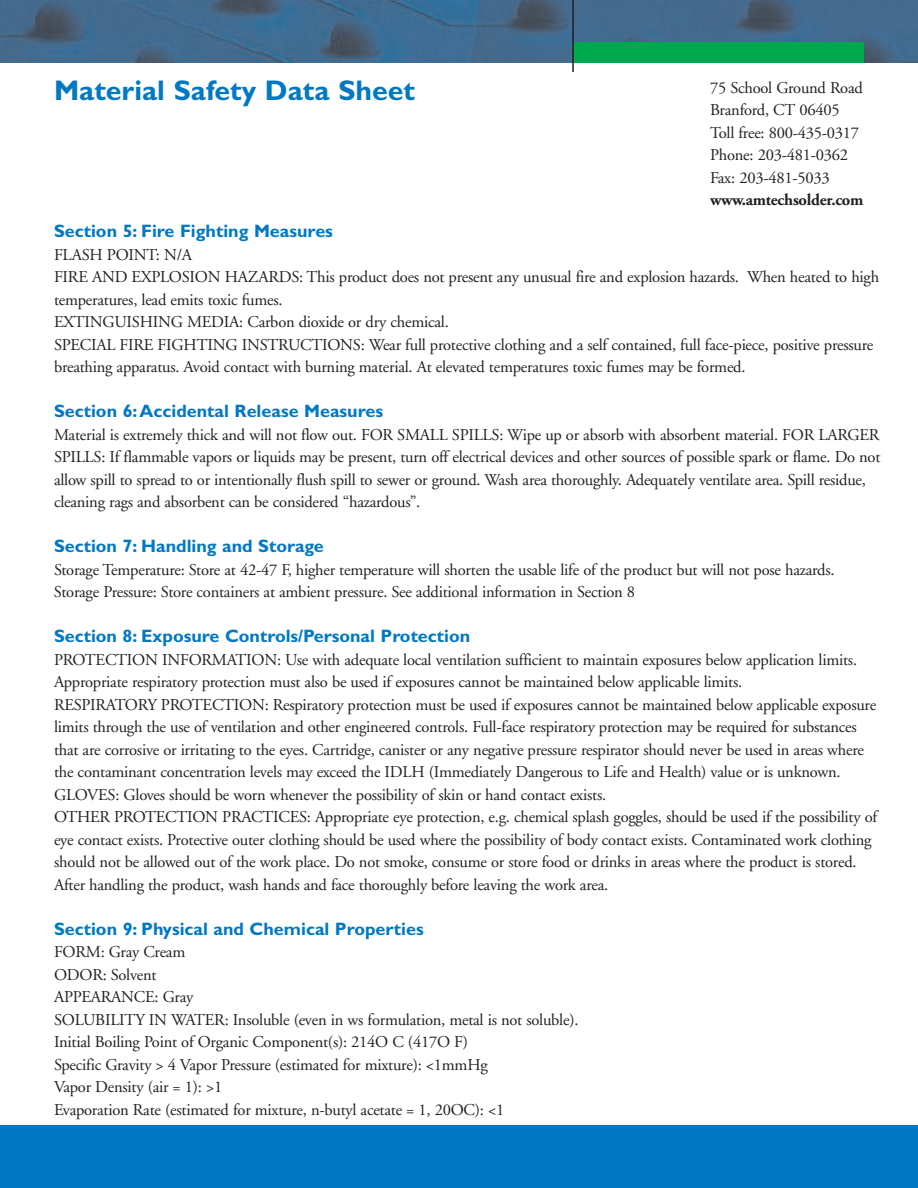
<style>
.page{position:relative;width:918px;height:1188px;background:#fff}
.page>*{position:absolute;margin:0;border:0;box-sizing:border-box;transform-origin:0 0}
.t1{font:700 28.5px "Gill Sans";color:#0079c2}
.t2{font:700 18px "Gill Sans";color:#0079c2}
.t3{font:16.5px/22.5px "Adobe Garamond";letter-spacing:-.015em;color:#231f20}
.t4{font:700 16.5px "Adobe Garamond";letter-spacing:-.015em;color:#231f20}
</style>
<div class="page">
<img style="left:0;top:0;width:918px;height:62px">
<div style="left:573px;top:43px;width:291px;height:20px;background:#00a94e"></div>
<hr style="left:572px;top:0;width:2px;height:72px;background:#231f20">
<div style="left:0;top:1126px;width:918px;height:62px;background:#0079c2"></div>
<h1 class="t1" style="left:54px;top:80px;width:363px">Material Safety Data Sheet</h1>
<p class="t3" style="left:710px;top:78px;width:154px">75 School Ground Road<br>Branford, CT 06405<br>Toll free: 800-435-0317<br>Phone: 203-481-0362<br>Fax: 203-481-5033</p>
<p class="t4" style="left:710px;top:194px;width:155px">www.amtechsolder.com</p>
<p class="t2" style="left:54px;top:224px;width:281px">Section 5: Fire Fighting Measures</p>
<p class="t3" style="left:54px;top:245px;width:827px">FLASH POINT: N/A<br>FIRE AND EXPLOSION HAZARDS: This product does not present any unusual fire and explosion hazards. When heated to high temperatures, lead emits toxic fumes.<br>EXTINGUISHING MEDIA: Carbon dioxide or dry chemical.<br>SPECIAL FIRE FIGHTING INSTRUCTIONS: Wear full protective clothing and a self contained, full face-piece, positive pressure breathing apparatus. Avoid contact with burning material. At elevated temperatures toxic fumes may be formed.</p>
<p class="t2" style="left:54px;top:404px;width:331px">Section 6:Accidental Release Measures</p>
<p class="t3" style="left:54px;top:425px;width:828px">Material is extremely thick and will not flow out. FOR SMALL SPILLS: Wipe up or absorb with absorbent material. FOR LARGER SPILLS: If flammable vapors or liquids may be present, turn off electrical devices and other sources of possible spark or flame. Do not allow spill to spread to or intentionally flush spill to sewer or ground. Wash area thoroughly. Adequately ventilate area. Spill residue, cleaning rags and absorbent can be considered “hazardous”.</p>
<p class="t2" style="left:54px;top:539px;width:271px">Section 7: Handling and Storage</p>
<p class="t3" style="left:54px;top:560px;width:782px">Storage Temperature: Store at 42-47 F, higher temperature will shorten the usable life of the product but will not pose hazards.<br>Storage Pressure: Store containers at ambient pressure. See additional information in Section 8</p>
<p class="t2" style="left:54px;top:629px;width:418px">Section 8: Exposure Controls/Personal Protection</p>
<p class="t3" style="left:54px;top:650px;width:825px">PROTECTION INFORMATION: Use with adequate local ventilation sufficient to maintain exposures below application limits.<br>Appropriate respiratory protection must also be used if exposures cannot be maintained below applicable limits.<br>RESPIRATORY PROTECTION: Respiratory protection must be used if exposures cannot be maintained below applicable exposure limits through the use of ventilation and other engineered controls. Full-face respiratory protection may be required for substances that are corrosive or irritating to the eyes. Cartridge, canister or any negative pressure respirator should never be used in areas where the contaminant concentration levels may exceed the IDLH (Immediately Dangerous to Life and Health) value or is unknown.<br>GLOVES: Gloves should be worn whenever the possibility of skin or hand contact exists.<br>OTHER PROTECTION PRACTICES: Appropriate eye protection, e.g. chemical splash goggles, should be used if the possibility of eye contact exists. Protective outer clothing should be used where the possibility of body contact exists. Contaminated work clothing should not be allowed out of the work place. Do not smoke, consume or store food or drinks in areas where the product is stored.<br>After handling the product, wash hands and face thoroughly before leaving the work area.</p>
<p class="t2" style="left:54px;top:922px;width:371px">Section 9: Physical and Chemical Properties</p>
<p class="t3" style="left:54px;top:942px;width:526px">FORM: Gray Cream<br>ODOR: Solvent<br>APPEARANCE: Gray<br>SOLUBILITY IN WATER: Insoluble (even in ws formulation, metal is not soluble).<br>Initial Boiling Point of Organic Component(s): 214O C (417O F)<br>Specific Gravity &gt; 4 Vapor Pressure (estimated for mixture): &lt;1mmHg<br>Vapor Density (air = 1): &gt;1<br>Evaporation Rate (estimated for mixture, n-butyl acetate = 1, 20OC): &lt;1</p>
</div>
